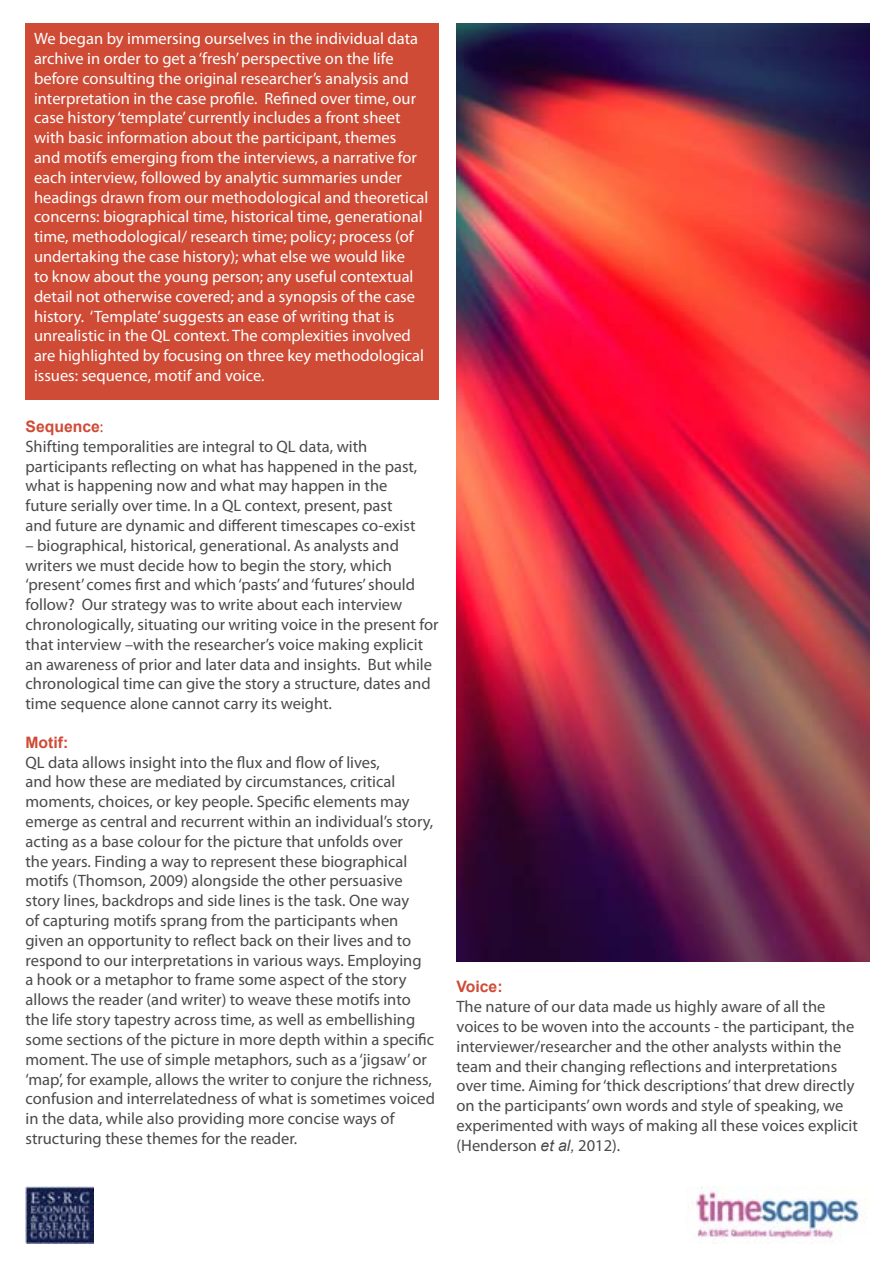
<style>
.page{position:relative;width:893px;height:1263px;background:#fff}
.page>*{position:absolute;margin:0;border:0;box-sizing:border-box;transform-origin:0 0}
.t1{font:16.5px/19.8px "Myriad Pro";color:#4a4a4d}
.t2{font:16.5px/19.8px "Myriad Pro";color:#fff}
.t3{font:700 15.75px "Arial";color:#cf4b35}
.s1{font-family:"Myriad Pro";font-weight:400;font-size:16.5px}
.s2{font-family:"Arial";font-style:italic;font-size:15.75px}
</style>
<div class="page">
<img style="left:26px;top:1186px;width:67px;height:57px">
<img style="left:692px;top:1186px;width:172px;height:53px">
<div style="left:26px;top:23px;width:413px;height:377px;background:#cf4b35"></div>
<img style="left:457px;top:23px;width:413px;height:938px">
<p class="t2" style="left:34px;top:29px;width:396px">We began by immersing ourselves in the individual data archive in order to get a ‘fresh’ perspective on the life before consulting the original researcher’s analysis and interpretation in the case profile. Refined over time, our case history ‘template’ currently includes a front sheet with basic information about the participant, themes<br>and motifs emerging from the interviews, a narrative for each interview, followed by analytic summaries under headings drawn from our methodological and theoretical concerns: biographical time, historical time, generational time, methodological/ research time; policy; process (of undertaking the case history); what else we would like<br>to know about the young person; any useful contextual detail not otherwise covered; and a synopsis of the case history. ‘Template’ suggests an ease of writing that is unrealistic in the QL context. The complexities involved are highlighted by focusing on three key methodological issues: sequence, motif and voice.</p>
<p class="t3" style="left:26px;top:416px;width:79px">Sequence<span class="s1">:</span></p>
<p class="t1" style="left:26px;top:436px;width:393px">Shifting temporalities are integral to QL data, with participants reflecting on what has happened in the past, what is happening now and what may happen in the future serially over time. I n a QL context, present, past and future are dynamic and different timescapes co-exist</p>
<p class="t1" style="left:26px;top:535px;width:414px">– biographical, historical, generational. As analysts and writers we must decide how to begin the story, which ‘present’ comes first and which ‘pasts’ and ‘futures’ should follow? Our strategy was to write about each interview chronologically, situating our writing voice in the present for that interview –with the researcher’s voice making explicit an awareness of prior and later data and insights. But while chronological time can give the story a structure, dates and time sequence alone cannot carry its weight.</p>
<p class="t3" style="left:26px;top:732px;width:44px">Motif:</p>
<p class="t1" style="left:26px;top:752px;width:411px">QL data allows insight into the flux and flow of lives,<br>and how these are mediated by circumstances, critical moments, choices, or key people. Specific elements may emerge as central and recurrent within an individual’s story, acting as a base colour for the picture that unfolds over<br>the years. Finding a way to represent these biographical motifs (Thomson, 2009) alongside the other persuasive story lines, backdrops and side lines is the task. One way<br>of capturing motifs sprang from the participants when given an opportunity to reflect back on their lives and to respond to our interpretations in various ways. Employing<br>a hook or a metaphor to frame some aspect of the story allows the reader (and writer) to weave these motifs into the life story tapestry across time, as well as embellishing some sections of the picture in more depth within a specific moment. The use of simple metaphors, such as a ‘jigsaw’ or ‘map’, for example, allows the writer to conjure the richness, confusion and interrelatedness of what is sometimes voiced in the data, while also providing more concise ways of structuring these themes for the reader.</p>
<p class="t3" style="left:457px;top:976px;width:48px">Voice:</p>
<p class="t1" style="left:457px;top:996px;width:403px">The nature of our data made us highly aware of all the voices to be woven into the accounts - the participant, the interviewer/researcher and the other analysts within the team and their changing reflections and interpretations over time. Aiming for ‘thick descriptions’ that drew directly on the participants’ own words and style of speaking, we experimented with ways of making all these voices explicit (Henderson <span class="s2">et al,</span> 2012).</p>
</div>
